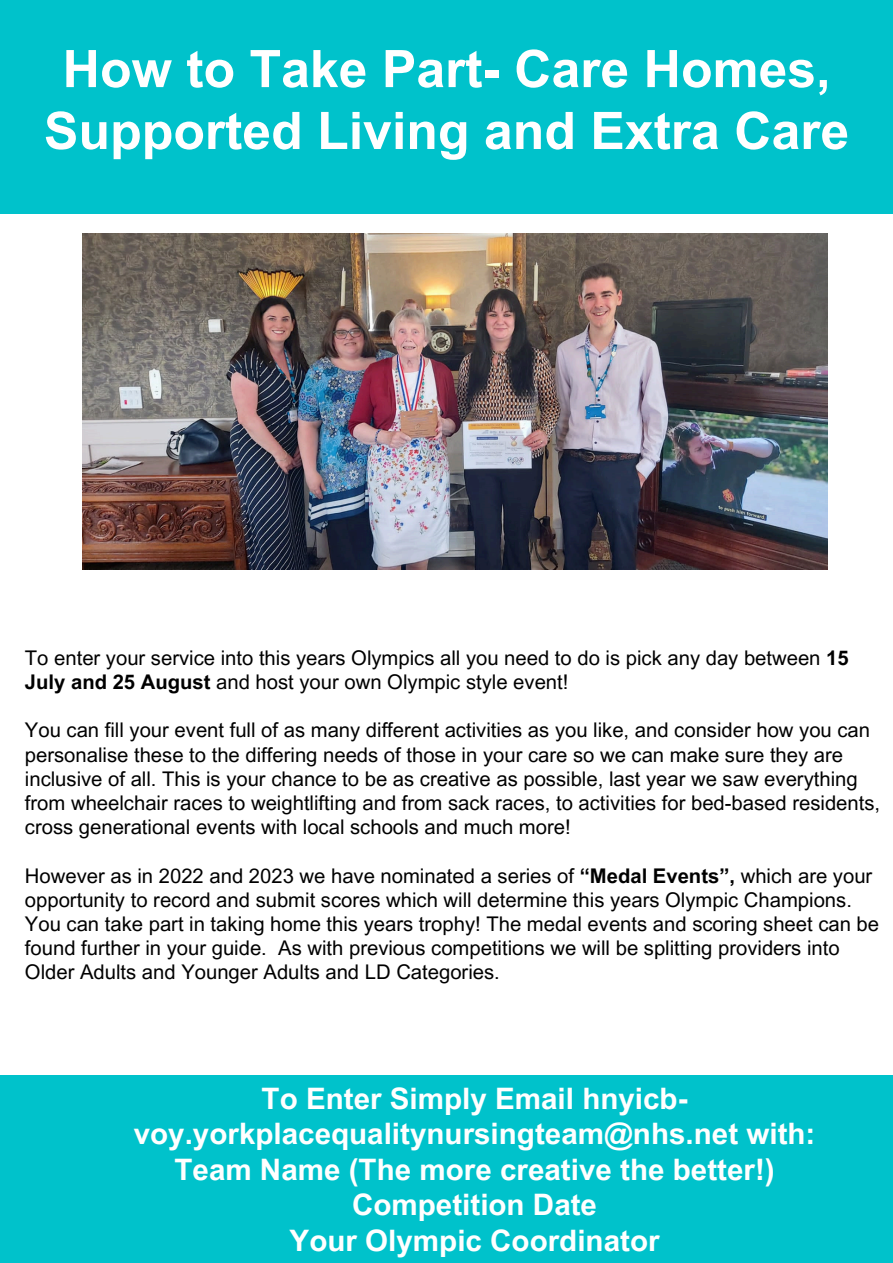
<style>
.page{position:relative;width:893px;height:1263px;background:#fff}
.page>*{position:absolute;margin:0;border:0;box-sizing:border-box;transform-origin:0 0}
.t1{font:700 51.75px/61.9px "Arial MT Pro";color:#fff;text-align:center}
.t2{font:700 29.55px/35.4px "Arial MT Pro";color:#fff;text-align:center}
.t3{font:20.25px/24.2px "Arial MT Pro";color:#000}
.s1{font-weight:700}
</style>
<div class="page">
<div style="left:0;top:0;width:893px;height:214px;background:#00c2cb"></div>
<img style="left:83px;top:234px;width:744px;height:335px">
<div style="left:0;top:1076px;width:893px;height:187px;background:#00c2cb"></div>
<p class="t1" style="left:44px;top:44px;width:807px">How to Take Part- Care Homes,<br>Supported Living and Extra Care</p>
<p class="t3" style="left:25px;top:648px;width:825px">To enter your service into this years Olympics all you need to do is pick any day between <span class="s1">15<br>July and 25 August</span> and host your own Olympic style event!</p>
<p class="t3" style="left:25px;top:721px;width:856px">You can fill your event full of as many different activities as you like, and consider how you can personalise these to the differing needs of those in your care so we can make sure they are inclusive of all. This is your chance to be as creative as possible, last year we saw everything from wheelchair races to weightlifting and from sack races, to activities for bed-based residents, cross generational events with local schools and much more!</p>
<p class="t3" style="left:25px;top:866px;width:855px">However as in 2022 and 2023 we have nominated a series of <span class="s1">“Medal Events”,</span> which are your opportunity to record and submit scores which will determine this years Olympic Champions.<br>You can take part in taking home this years trophy! The medal events and scoring sheet can be found further in your guide. As with previous competitions we will be splitting providers into Older Adults and Younger Adults and LD Categories.</p>
<h2 class="t2" style="left:134px;top:1084px;width:683px">To Enter Simply Email hnyicb&shy;voy.yorkplacequalitynursingteam@nhs.net with:</h2>
<p class="t2" style="left:174px;top:1155px;width:602px">Team Name (The more creative the better!)<br>Competition Date<br>Your Olympic Coordinator</p>
</div>
